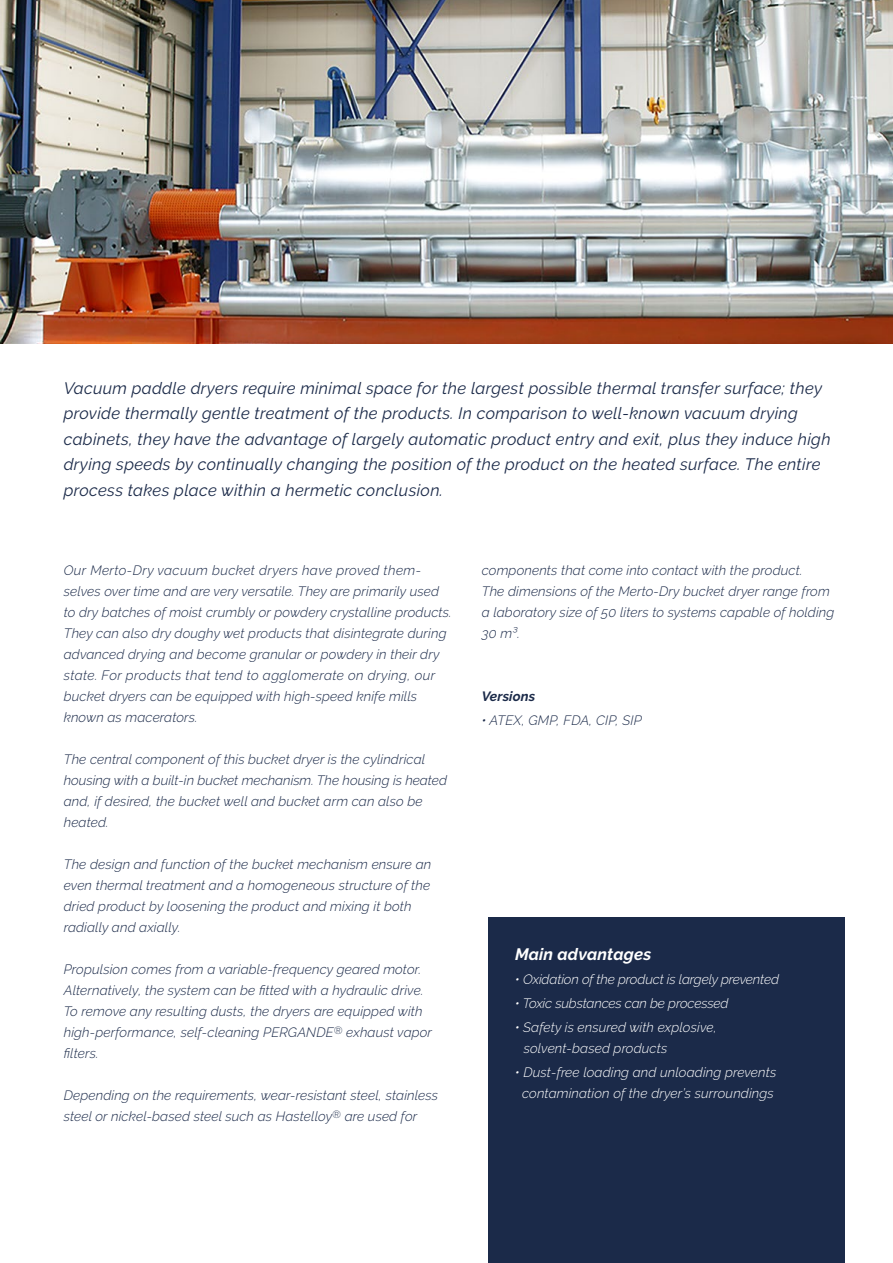
<style>
.page{position:relative;width:893px;height:1263px;background:#fff}
.page>*{position:absolute;margin:0;border:0;box-sizing:border-box;transform-origin:0 0}
.t1{font:italic 16.5px/25.5px "Raleway";letter-spacing:.02em;color:#1b2a49}
.t2{font:italic 700 16.5px "Raleway";letter-spacing:.01em;color:#fff}
.t3{font:italic 300 13.5px/21px "Raleway";letter-spacing:.01em;color:#1b2a49}
.t4{font:italic 300 13.5px/21px "Raleway";letter-spacing:.005em;color:#fff}
.t5{font:italic 700 13.5px "Raleway";letter-spacing:.01em;color:#1b2a49}
</style>
<div class="page">
<img style="left:0;top:0;width:893px;height:343px">
<div style="left:488px;top:917px;width:357px;height:346px;background:#1b2a49"></div>
<p class="t1" style="left:64px;top:375px;width:768px">Vacuum paddle dryers require minimal space for the largest possible thermal transfer surface; they provide thermally gentle treatment of the products. In comparison to well-known vacuum drying cabinets, they have the advantage of largely automatic product entry and exit, plus they induce high drying speeds by continually changing the position of the product on the heated surface. The entire process takes place within a hermetic conclusion.</p>
<p class="t3" style="left:64px;top:560px;width:389px">Our Merto-Dry vacuum bucket dryers have proved them&shy;selves over time and are very versatile. They are primarily used to dry batches of moist crumbly or powdery crystalline products.<br>They can also dry doughy wet products that disintegrate during advanced drying and become granular or powdery in their dry state. For products that tend to agglomerate on drying, our bucket dryers can be equipped with high-speed knife mills known as macerators.</p>
<p class="t3" style="left:64px;top:749px;width:385px">The central component of this bucket dryer is the cylindrical housing with a built-in bucket mechanism. The housing is heated and, if desired, the bucket well and bucket arm can also be heated.</p>
<p class="t3" style="left:64px;top:854px;width:369px">The design and function of the bucket mechanism ensure an even thermal treatment and a homogeneous structure of the dried product by loosening the product and mixing it both radially and axially.</p>
<p class="t3" style="left:64px;top:959px;width:370px">Propulsion comes from a variable-frequency geared motor.<br>Alternatively, the system can be fitted with a hydraulic drive.<br>To remove any resulting dusts, the dryers are equipped with high-performance, self-cleaning PERGANDE<sup>®</sup> exhaust vapor filters.</p>
<p class="t3" style="left:64px;top:1085px;width:376px">Depending on the requirements, wear-resistant steel, stainless steel or nickel-based steel such as Hastelloy<sup>®</sup> are used for</p>
<p class="t3" style="left:482px;top:559px;width:354px">components that come into contact with the product.<br>The dimensions of the Merto-Dry bucket dryer range from a laboratory size of 50 liters to systems capable of holding 30 m³.</p>
<p class="t5" style="left:482px;top:688px;width:55px">Versions</p>
<p class="t3" style="left:482px;top:709px;width:161px">• ATEX, GMP, FDA, CIP, SIP</p>
<p class="t2" style="left:515px;top:944px;width:138px">Main advantages</p>
<p class="t4" style="left:515px;top:968px;width:265px">• Oxidation of the product is largely prevented</p>
<p class="t4" style="left:515px;top:992px;width:215px">• Toxic substances can be processed</p>
<p class="t4" style="left:524px;top:1016px;width:195px;text-indent:-9px">• Safety is ensured with explosive, solvent-based products</p>
<p class="t4" style="left:515px;top:1061px;width:262px;text-align:center">• Dust-free loading and unloading prevents contamination of the dryer’s surroundings</p>
</div>
